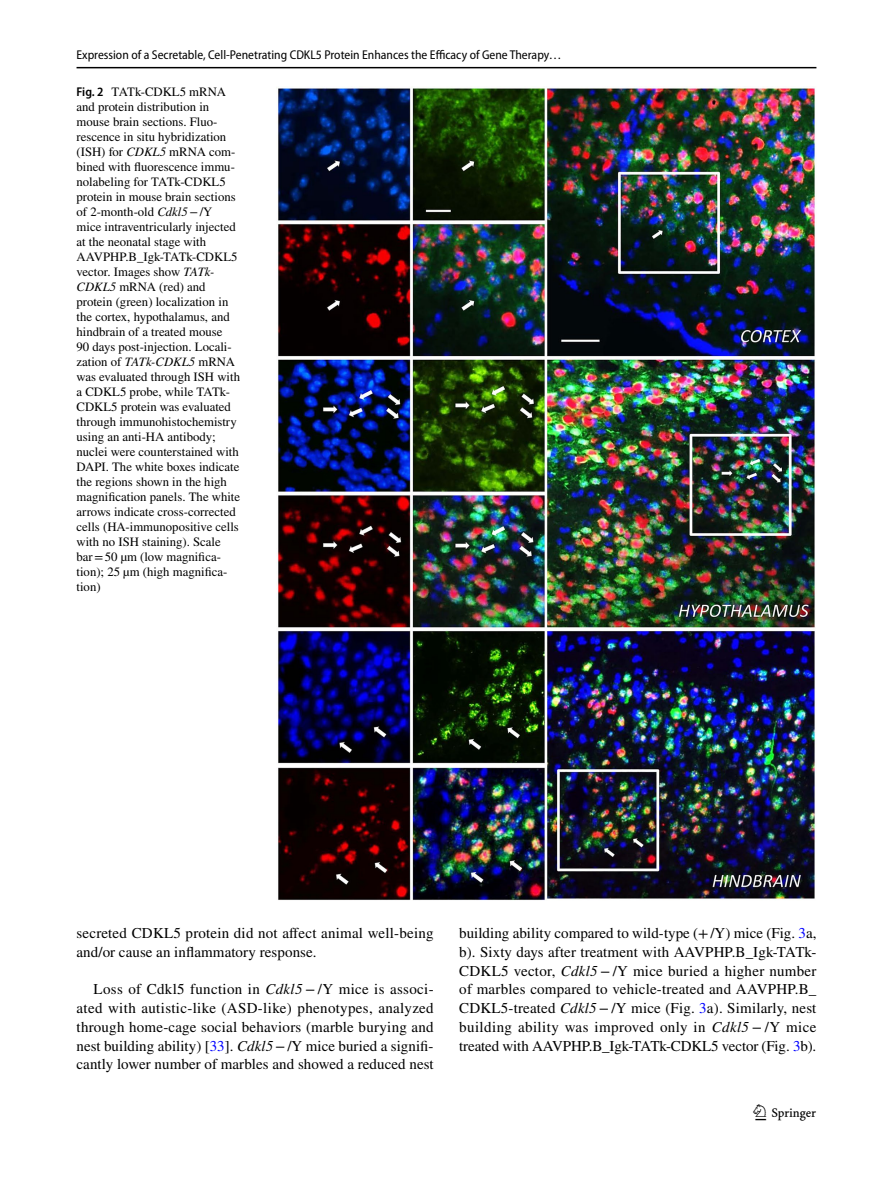
<style>
.page{position:relative;width:893px;height:1187px;background:#fff}
.page>*{position:absolute;margin:0;border:0;box-sizing:border-box;transform-origin:0 0}
.t1{font:22.5px "Springnew Regular 3";color:#000}
.t2{font:15px/18.8px "STIX";letter-spacing:.005em;color:#000;text-align:justify}
.t3{font:12.75px/15px "STIX";color:#000}
.t4{font:12.75px "Myriad Pro Semi Cn 3";color:#000}
.s1{font-family:"Myriad Pro";font-weight:600;font-stretch:semi-condensed}
.s2{font-style:italic}
.s3{color:#00f}
</style>
<div class="page">
<hr style="left:77px;top:67px;width:739px;height:1px;background:#000">
<img style="left:276px;top:87px;width:540px;height:813px">
<p class="t4" style="left:77px;top:48px;width:487px">Expression of a Secretable, Cell‑Penetrating CDKL5 Protein Enhances the Efficacy of Gene Therapy…</p>
<p class="t3" style="left:77px;top:85px;width:165px"><span class="s1">Fig. 2</span> TATk-CDKL5 mRNA and protein distribution in mouse brain sections. Fluo&shy;rescence in situ hybridization (ISH) for <span class="s2">CDKL5</span> mRNA com&shy;bined with fluorescence immu&shy;nolabeling for TATk-CDKL5 protein in mouse brain sections of 2-month-old <span class="s2">Cdkl5</span>−/Y mice intraventricularly injected at the neonatal stage with<br>AAVPHP.B_Igk-TATk-CDKL5 vector. Images show <span class="s2">TATk-<br>CDKL5</span> mRNA (red) and protein (green) localization in the cortex, hypothalamus, and hindbrain of a treated mouse<br>90 days post-injection. Locali&shy;zation of <span class="s2">TATk-CDKL5</span> mRNA was evaluated through ISH with a CDKL5 probe, while TATk-<br>CDKL5 protein was evaluated through immunohistochemistry using an anti-HA antibody; nuclei were counterstained with<br>DAPI. The white boxes indicate the regions shown in the high magnification panels. The white arrows indicate cross-corrected cells (HA-immunopositive cells with no ISH staining). Scale bar=50 µm (low magnifica&shy;tion); 25 µm (high magnifica&shy;tion)</p>
<p class="t2" style="left:77px;top:924px;width:359px">secreted CDKL5 protein did not affect animal well-being and/or cause an inflammatory response.</p>
<p class="t2" style="left:77px;top:980px;width:359px;text-indent:17px">Loss of Cdkl5 function in <span class="s2">Cdkl5</span>−/Y mice is associ&shy;ated with autistic-like (ASD-like) phenotypes, analyzed through home-cage social behaviors (marble burying and nest building ability) [<span class="s3">33</span>]. <span class="s2">Cdkl5</span>−/Y mice buried a signifi&shy;cantly lower number of marbles and showed a reduced nest</p>
<p class="t2" style="left:459px;top:924px;width:359px">building ability compared to wild-type (+/Y) mice (Fig. <span class="s3">3</span>a, b). Sixty days after treatment with AAVPHP.B_Igk-TATk-CDKL5 vector, <span class="s2">Cdkl5</span>−/Y mice buried a higher number of marbles compared to vehicle-treated and AAVPHP.B_ CDKL5-treated <span class="s2">Cdkl5</span>−/Y mice (Fig. <span class="s3">3</span>a). Similarly, nest building ability was improved only in <span class="s2">Cdkl5</span> − /Y mice treated with AAVPHP.B_Igk-TATk-CDKL5 vector (Fig. <span class="s3">3</span>b).</p>
<h1 class="t1" style="left:755px;top:1104px;width:62px">1 3</h1>
</div>
